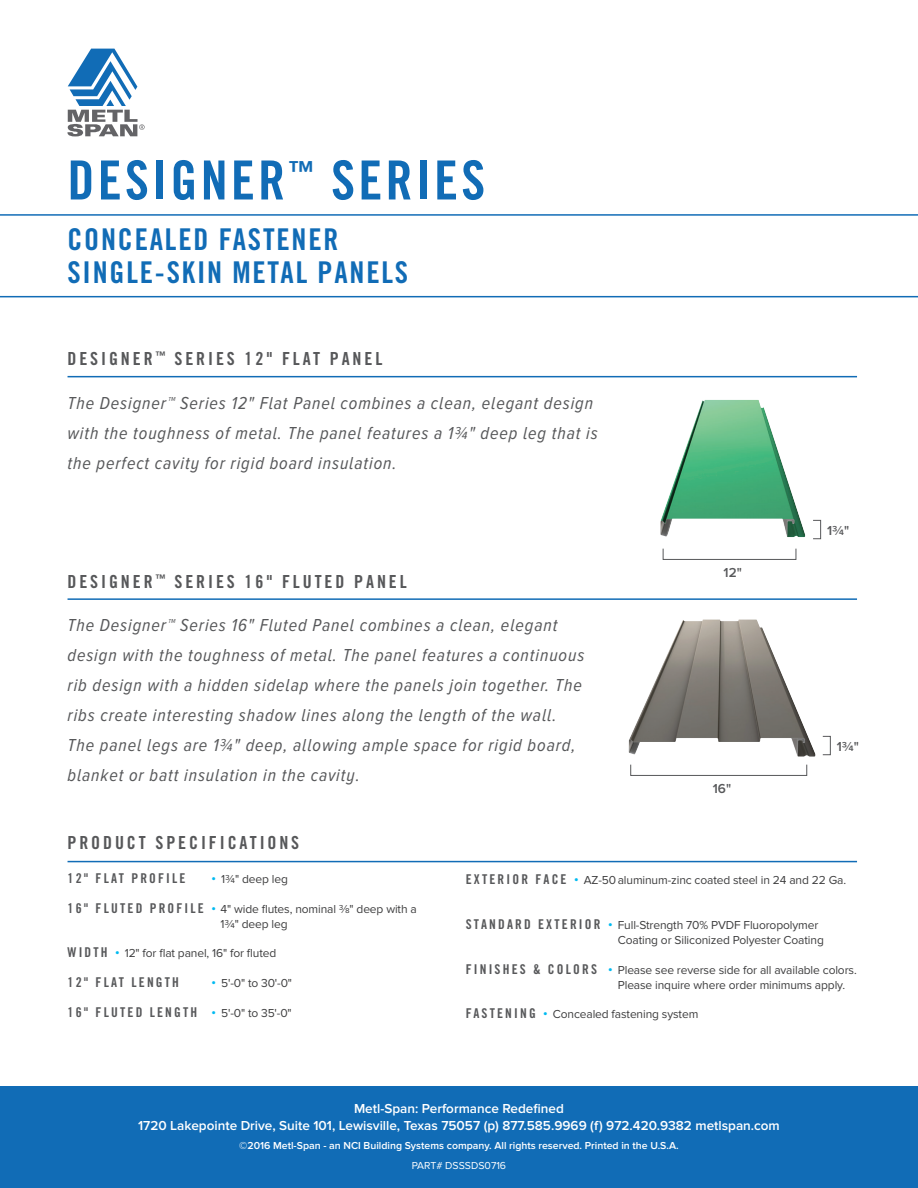
<style>
.page{position:relative;width:918px;height:1188px;background:#fff}
.page>*{position:absolute;margin:0;border:0;box-sizing:border-box;transform-origin:0 0}
.Product_Name__Two_Li{font:54px "Trade Gothic Bold Cond Twenty";letter-spacing:.06em;color:#116cb6}
.Subhead{font:30px/33px "Trade Gothic Bold Cond Twenty";letter-spacing:.06em;color:#116cb6}
.Body_Copy{font:italic 18px/30px "Proxima Nova A Cond";letter-spacing:.05em;color:#57585a}
.Feature_Name{font:18px "Trade Gothic Bold Cond Twenty";letter-spacing:.16em;color:#57585a}
.Grey_Header{font:18px "Trade Gothic Bold Cond Twenty";letter-spacing:.16em;color:#57585a}
.t1{font:600 13.5px "Proxima Nova";color:#fff}
.Feature_Name-2{font:13.5px "Trade Gothic Bold Cond Twenty";letter-spacing:.16em;color:#57585a}
.Feature_Name-3{font:600 13.5px "Proxima Nova";color:#57585a}
.Feature_Name-4{font:12px/15px "Proxima Nova";letter-spacing:-.01em;color:#3e3e3f}
.t2{font:600 10.5px "Proxima Nova";color:#fff}
.t3{font:10.5px "Proxima Nova";color:#fff}
.s1{font-weight:700;font-size:12.75px;color:#00baf1}
.s2{font-family:"Trade Gothic Bold Cond Twenty";font-size:13.5px;color:#57585a}
.s3{font-family:"Proxima Nova";font-weight:700;font-size:12.75px;color:#00baf1}
.s4{font-family:"Proxima Nova";font-size:12px;color:#3e3e3f}
</style>
<div class="page">
<div style="left:0;top:1087px;width:918px;height:101px;background:#116cb6"></div>
<svg style="left:67px;top:49px;width:78px;height:87px"></svg>
<hr style="left:0;top:214px;width:918px;height:2px;background:#116cb6">
<hr style="left:0;top:296px;width:918px;height:1px;background:#116cb6">
<hr style="left:68px;top:861px;width:789px;height:1px;background:#116cb6">
<hr style="left:68px;top:598px;width:789px;height:2px;background:#116cb6">
<hr style="left:68px;top:376px;width:789px;height:1px;background:#116cb6">
<img style="left:660px;top:400px;width:145px;height:137px">
<img style="left:629px;top:619px;width:186px;height:138px">
<div style="left:630px;top:764px;width:177px;height:12px;border:1px solid #57585a"></div>
<div style="left:822px;top:736px;width:9px;height:19px;border:1px solid #57585a"></div>
<div style="left:663px;top:548px;width:133px;height:12px;border:1px solid #57585a"></div>
<div style="left:813px;top:520px;width:8px;height:19px;border:1px solid #57585a"></div>
<p class="Product_Name__Two_Li" style="left:68px;top:147px;width:419px">DESIGNER<sup>™</sup> SERIES</p>
<p class="Subhead" style="left:68px;top:223px;width:342px">CONCEALED FASTENER<br>SINGLE-SKIN METAL PANELS</p>
<p class="Feature_Name" style="left:68px;top:348px;width:316px">DESIGNER <sup>™</sup> SERIES 12" FLAT PANEL</p>
<p class="Body_Copy" style="left:68px;top:388px;width:532px">The Designer™ Series 12" Flat Panel combines a clean, elegant design with the toughness of metal. The panel features a 1¾" deep leg that is the perfect cavity for rigid board insulation.</p>
<p class="Feature_Name" style="left:68px;top:570px;width:341px">DESIGNER <sup>™</sup> SERIES 16" FLUTED PANEL</p>
<p class="Body_Copy" style="left:68px;top:610px;width:518px">The Designer™ Series 16" Fluted Panel combines a clean, elegant design with the toughness of metal. The panel features a continuous rib design with a hidden sidelap where the panels join together. The ribs create interesting shadow lines along the length of the wall.<br>The panel legs are 1¾" deep, allowing ample space for rigid board, blanket or batt insulation in the cavity.</p>
<p class="Grey_Header" style="left:68px;top:832px;width:233px">PRODUCT SPECIFICATIONS</p>
<p class="Feature_Name-3" style="left:724px;top:564px;width:20px">12"</p>
<p class="Feature_Name-3" style="left:713px;top:780px;width:20px">16"</p>
<p class="Feature_Name-3" style="left:827px;top:523px;width:24px">13/4"</p>
<p class="Feature_Name-3" style="left:837px;top:739px;width:24px">13/4"</p>
<p class="Feature_Name-2" style="left:68px;top:870px;width:120px">12" FLAT PROFILE</p>
<p class="Feature_Name-4" style="left:212px;top:872px;width:78px"><span class="s1">•</span> 13/4" deep leg</p>
<p class="Feature_Name-4" style="left:221px;top:901px;width:198px;text-indent:-153px"><span class="s2">1 6 " F L U T E D P R O F I L E</span> <span class="s1">•</span> 4" wide flutes, nominal 3/8" deep with a<br>1¾" deep leg</p>
<p class="Feature_Name-4" style="left:68px;top:946px;width:210px"><span class="s2">W I D T H</span> <span class="s1">•</span> 12" for flat panel, 16" for fluted</p>
<p class="Feature_Name-2" style="left:68px;top:974px;width:113px">12" FLAT LENGTH</p>
<p class="Feature_Name-4" style="left:212px;top:976px;width:82px"><span class="s1">•</span> 5'-0" to 30'-0"</p>
<p class="Feature_Name-2" style="left:68px;top:1004px;width:226px">16" FLUTED LENGTH <span class="s3">•</span> <span class="s4">5'-0" to 35'-0"</span></p>
<p class="Feature_Name-2" style="left:466px;top:871px;width:152px">EXTERIOR FACE <span class="s3">•</span> <span class="s4">AZ-50</span></p>
<p class="Feature_Name-4" style="left:618px;top:917px;width:208px;text-indent:-152px"><span class="s2">S TA N D A R D E X T E R I O R</span> <span class="s1">•</span> Full-Strength 70% PVDF Fluoropolymer<br>Coating or Siliconized Polyester Coating</p>
<p class="Feature_Name-4" style="left:618px;top:962px;width:240px;text-indent:-152px"><span class="s2">F I N I S H E S &amp; C O L O R S</span> <span class="s1">•</span> Please see reverse side for all available colors.<br>Please inquire where order minimums apply.</p>
<p class="Feature_Name-4" style="left:466px;top:1007px;width:234px"><span class="s2">FA S T E N I N G</span> <span class="s1">•</span> Concealed fastening system</p>
<p class="Feature_Name-4" style="left:618px;top:873px;width:230px">aluminum-zinc coated steel in 24 and 22 Ga.</p>
<p class="t1" style="left:354px;top:1101px;width:211px">Metl-Span: Performance Redefined</p>
<p class="t1" style="left:138px;top:1117px;width:643px">1720 Lakepointe Drive, Suite 101, Lewisville, Texas 75057 (p) 877.585.9969 (f) 972.420.9382 metlspan.com</p>
<p class="t2" style="left:239px;top:1140px;width:441px">©2016 Metl-Span - an NCI Building Systems company. All rights reserved. Printed in the U.S.A.</p>
<p class="t3" style="left:412px;top:1159px;width:96px">PART# DSSSDS0716</p>
</div>
